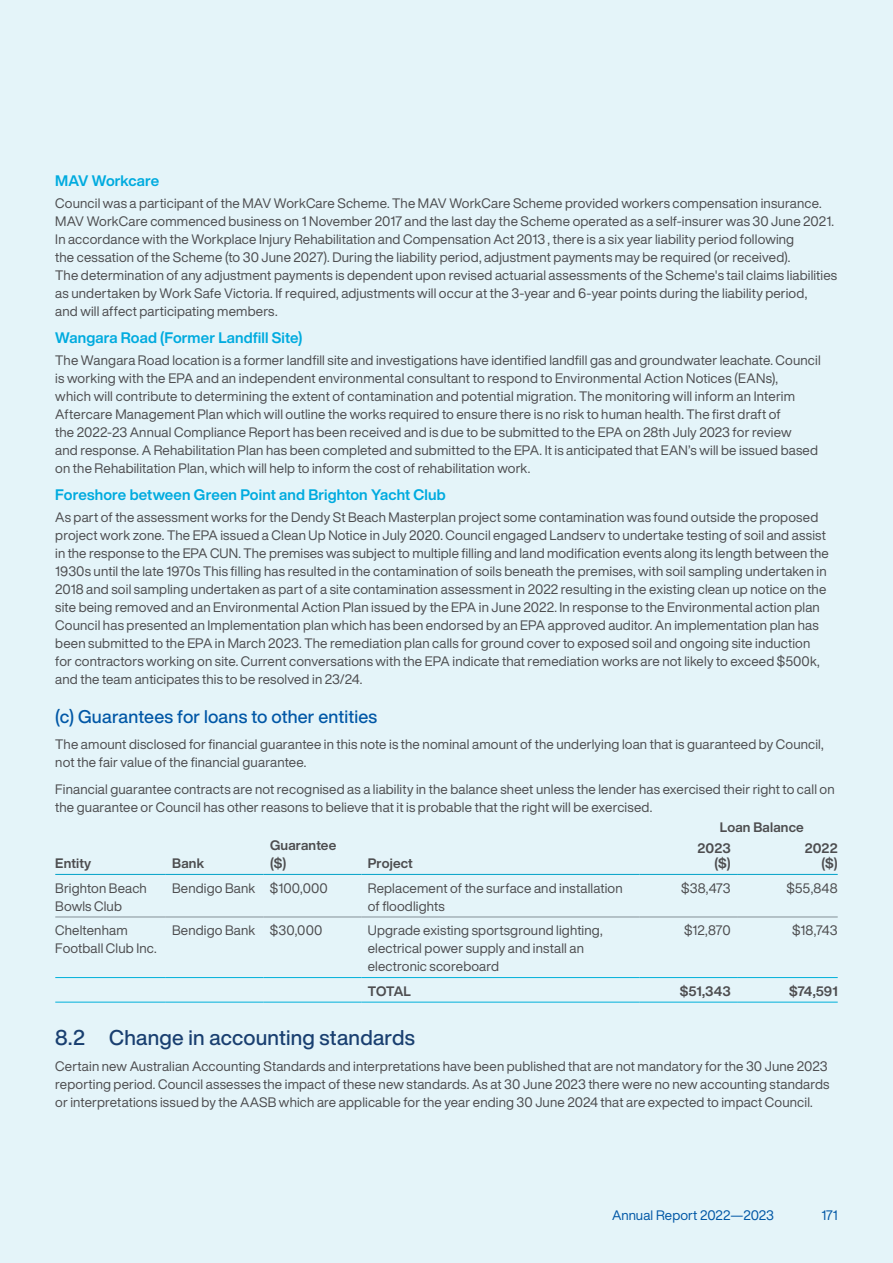
<style>
.page{position:relative;width:893px;height:1263px;background:#e4f4f9}
.page>*{position:absolute;margin:0;border:0;box-sizing:border-box;transform-origin:0 0}
.t1{font:500 21px "Helvetica Now Display";letter-spacing:.01em;color:#193f70}
.t2{font:500 18px "Helvetica Now Display";letter-spacing:.01em;color:#0057a6}
.t3{font:700 15px "Helvetica Now Display";letter-spacing:.01em;color:#00abdf}
.t4{font:13.5px/18px "Helvetica Now Display";letter-spacing:.01em;color:#4d4d4f}
.t5{font:700 13.5px/15px "Helvetica Now Display";letter-spacing:.01em;color:#4d4d4f;text-align:right}
.t6{font:13.5px "Helvetica Now Display";letter-spacing:.005em;color:#0057a6}
</style>
<div class="page">
<hr style="left:55px;top:917px;width:111px;height:1px;background:#839097">
<hr style="left:166px;top:917px;width:98px;height:1px;background:#839097">
<hr style="left:264px;top:917px;width:97px;height:1px;background:#839097">
<hr style="left:361px;top:917px;width:278px;height:1px;background:#839097">
<hr style="left:639px;top:917px;width:98px;height:1px;background:#839097">
<hr style="left:737px;top:917px;width:101px;height:1px;background:#839097">
<hr style="left:55px;top:874px;width:111px;height:1px;background:#00a1c7">
<hr style="left:166px;top:874px;width:98px;height:1px;background:#00a1c7">
<hr style="left:264px;top:874px;width:97px;height:1px;background:#00a1c7">
<hr style="left:361px;top:874px;width:278px;height:1px;background:#00a1c7">
<hr style="left:639px;top:874px;width:98px;height:1px;background:#00a1c7">
<hr style="left:737px;top:874px;width:101px;height:1px;background:#00a1c7">
<hr style="left:55px;top:977px;width:111px;height:1px;background:#00b0da">
<hr style="left:166px;top:977px;width:98px;height:1px;background:#00b0da">
<hr style="left:264px;top:977px;width:97px;height:1px;background:#00b0da">
<hr style="left:361px;top:977px;width:278px;height:1px;background:#00b0da">
<hr style="left:639px;top:977px;width:98px;height:1px;background:#00b0da">
<hr style="left:737px;top:977px;width:101px;height:1px;background:#00b0da">
<hr style="left:55px;top:1002px;width:111px;height:1px;background:#00b0da">
<hr style="left:166px;top:1002px;width:98px;height:1px;background:#00b0da">
<hr style="left:264px;top:1002px;width:97px;height:1px;background:#00b0da">
<hr style="left:361px;top:1002px;width:278px;height:1px;background:#00b0da">
<hr style="left:639px;top:1002px;width:98px;height:1px;background:#00b0da">
<hr style="left:737px;top:1002px;width:101px;height:1px;background:#00b0da">
<p class="t3" style="left:55px;top:170px;width:106px">MAV Workcare</p>
<p class="t4" style="left:55px;top:194px;width:783px">Council was a participant of the MAV WorkCare Scheme. The MAV WorkCare Scheme provided workers compensation insurance.<br>MAV WorkCare commenced business on 1 November 2017 and the last day the Scheme operated as a self-insurer was 30 June 2021.<br>In accordance with the Workplace Injury Rehabilitation and Compensation Act 2013 , there is a six year liability period following<br>the cessation of the Scheme (to 30 June 2027). During the liability period, adjustment payments may be required (or received).<br>The determination of any adjustment payments is dependent upon revised actuarial assessments of the Scheme's tail claims liabilities as undertaken by Work Safe Victoria. If required, adjustments will occur at the 3-year and 6-year points during the liability period,<br>and will affect participating members.</p>
<p class="t3" style="left:55px;top:327px;width:249px">Wangara Road (Former Landfill Site)</p>
<p class="t4" style="left:55px;top:351px;width:767px">The Wangara Road location is a former landfill site and investigations have identified landfill gas and groundwater leachate. Council is working with the EPA and an independent environmental consultant to respond to Environmental Action Notices (EANs),<br>which will contribute to determining the extent of contamination and potential migration. The monitoring will inform an Interim Aftercare Management Plan which will outline the works required to ensure there is no risk to human health. The first draft of<br>the 2022-23 Annual Compliance Report has been received and is due to be submitted to the EPA on 28th July 2023 for review<br>and response. A Rehabilitation Plan has been completed and submitted to the EPA. It is anticipated that EAN’s will be issued based on the Rehabilitation Plan, which will help to inform the cost of rehabilitation work.</p>
<p class="t3" style="left:55px;top:484px;width:392px">Foreshore between Green Point and Brighton Yacht Club</p>
<p class="t4" style="left:55px;top:508px;width:775px">As part of the assessment works for the Dendy St Beach Masterplan project some contamination was found outside the proposed project work zone. The EPA issued a Clean Up Notice in July 2020. Council engaged Landserv to undertake testing of soil and assist in the response to the EPA CUN. The premises was subject to multiple filling and land modification events along its length between the 1930s until the late 1970s This filling has resulted in the contamination of soils beneath the premises, with soil sampling undertaken in 2018 and soil sampling undertaken as part of a site contamination assessment in 2022 resulting in the existing clean up notice on the site being removed and an Environmental Action Plan issued by the EPA in June 2022. In response to the Environmental action plan Council has presented an Implementation plan which has been endorsed by an EPA approved auditor. An implementation plan has been submitted to the EPA in March 2023. The remediation plan calls for ground cover to exposed soil and ongoing site induction for contractors working on site. Current conversations with the EPA indicate that remediation works are not likely to exceed $500k, and the team anticipates this to be resolved in 23/24.</p>
<h2 class="t2" style="left:55px;top:704px;width:323px">(c) Guarantees for loans to other entities</h2>
<p class="t4" style="left:55px;top:735px;width:770px">The amount disclosed for financial guarantee in this note is the nominal amount of the underlying loan that is guaranteed by Council, not the fair value of the financial guarantee.</p>
<p class="t4" style="left:55px;top:780px;width:781px">Financial guarantee contracts are not recognised as a liability in the balance sheet unless the lender has exercised their right to call on the guarantee or Council has other reasons to believe that it is probable that the right will be exercised.</p>
<p class="t5" style="left:720px;top:819px;width:85px">Loan Balance</p>
<p class="t5" style="left:55px;top:856px;width:38px">Entity</p>
<p class="t5" style="left:172px;top:856px;width:33px">Bank</p>
<p class="t5" style="left:270px;top:836px;width:68px;line-height:18px;text-align:left">Guarantee ($)</p>
<p class="t5" style="left:698px;top:841px;width:35px">2023 ($)</p>
<p class="t5" style="left:805px;top:841px;width:34px">2022 ($)</p>
<p class="t5" style="left:368px;top:856px;width:47px">Project</p>
<p class="t4" style="left:55px;top:879px;width:93px">Brighton Beach<br>Bowls Club</p>
<p class="t4" style="left:172px;top:879px;width:157px">Bendigo Bank $100,000</p>
<p class="t4" style="left:368px;top:879px;width:256px">Replacement of the surface and installation of floodlights</p>
<p class="t4" style="left:681px;top:879px;width:51px">$38,473</p>
<p class="t4" style="left:786px;top:879px;width:53px">$55,848</p>
<p class="t4" style="left:55px;top:921px;width:103px">Cheltenham<br>Football Club Inc.</p>
<p class="t4" style="left:172px;top:921px;width:152px">Bendigo Bank $30,000</p>
<p class="t4" style="left:368px;top:921px;width:236px">Upgrade existing sportsground lighting, electrical power supply and install an electronic scoreboard</p>
<p class="t4" style="left:684px;top:921px;width:48px">$12,870</p>
<p class="t4" style="left:792px;top:921px;width:47px">$18,743</p>
<p class="t5" style="left:368px;top:983px;width:45px">TOTAL</p>
<p class="t5" style="left:680px;top:983px;width:52px">$51,343</p>
<p class="t5" style="left:789px;top:983px;width:50px">$74,591</p>
<h1 class="t1" style="left:55px;top:1022px;width:361px">8.2 Change in accounting standards</h1>
<p class="t4" style="left:55px;top:1057px;width:776px">Certain new Australian Accounting Standards and interpretations have been published that are not mandatory for the 30 June 2023 reporting period. Council assesses the impact of these new standards. As at 30 June 2023 there were no new accounting standards or interpretations issued by the AASB which are applicable for the year ending 30 June 2024 that are expected to impact Council.</p>
<p class="t6" style="left:612px;top:1205px;width:163px">Annual Report 2022—2023</p>
<p class="t6" style="left:821px;top:1205px;width:18px">171</p>
</div>
